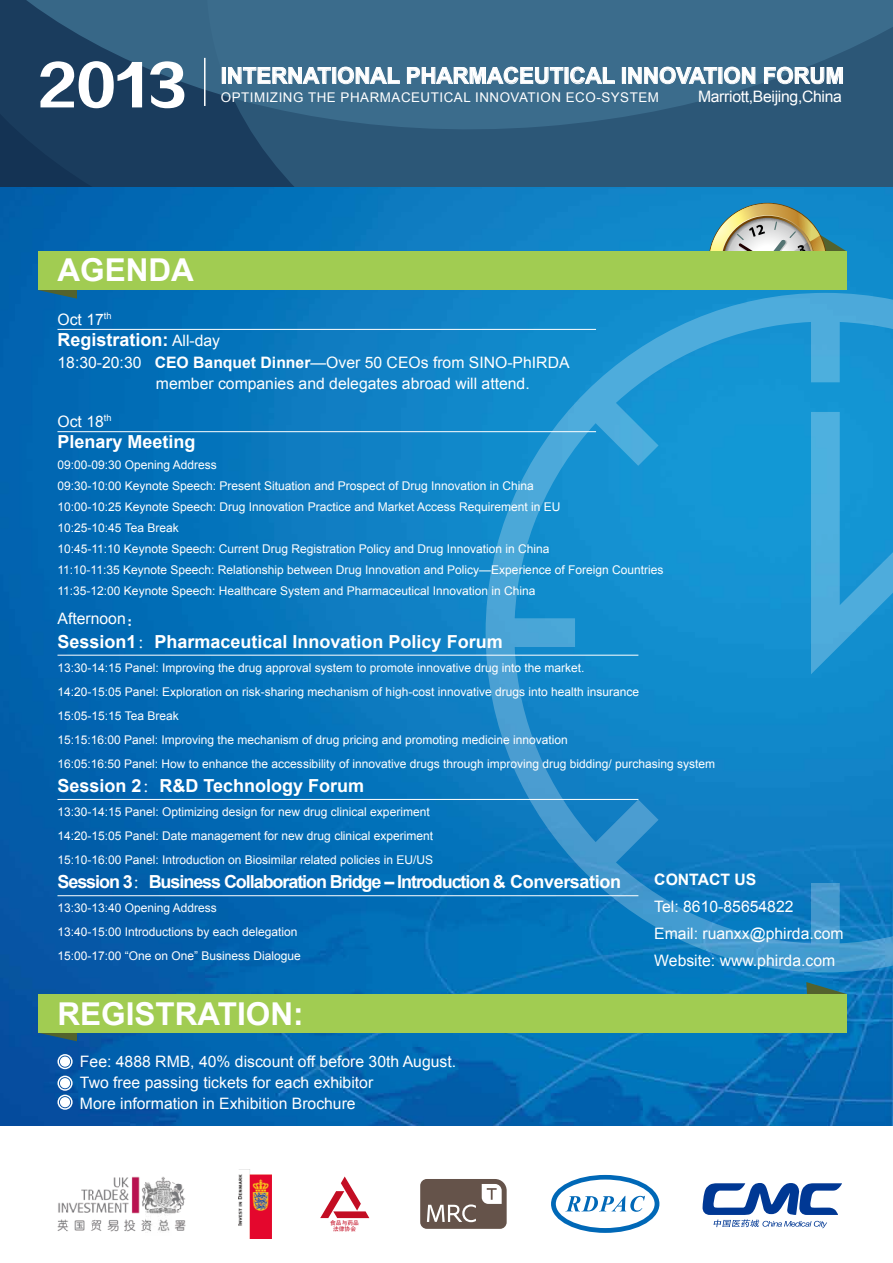
<style>
.page{position:relative;width:893px;height:1263px;background:#fff}
.page>*{position:absolute;margin:0;border:0;box-sizing:border-box;transform-origin:0 0}
.t1{font:53.85px "FZZDHJW GB1 0";color:#fff}
.t2{font:700 31.5px "Arial";color:#fff}
.t3{font:700 22.2px "Arial";color:#fff}
.t4{font:700 18px "Arial";color:#fff}
.t5{font:700 18px "Arial";letter-spacing:-.06em;color:#fff}
.t6{font:15.75px/27px "Arial";color:#fff}
.t7{font:15.75px "Arial";letter-spacing:-.02em;color:#fff}
.t8{font:700 15.75px "Arial";color:#fff}
.t9{font:13.35px "Arial";letter-spacing:.04em;color:#fff}
.t10{font:12px/24px "Arial";color:#fff}
.t11{font:5.85px/6.1px "DFP Hei W9 G Bpc EUC H";color:#c30d23;text-align:center}
.s1{font-weight:400;font-size:15.75px}
.s2{font-weight:700}
.s3{font-family:"FZLTHJW GB1 0"}
.s4{font-family:"Adobe Song Std";font-weight:300}
</style>
<div class="page">
<img style="left:0;top:187px;width:893px;height:939px">
<svg style="left:486px;top:293px;width:407px;height:679px;background:#198dcc"></svg>
<svg style="left:811px;top:412px;width:82px;height:262px;background:#2c9ed6"></svg>
<hr style="left:57px;top:655px;width:581px;height:1px;background:#fff">
<hr style="left:57px;top:799px;width:581px;height:1px;background:#fff">
<hr style="left:57px;top:895px;width:581px;height:1px;background:#fff">
<hr style="left:57px;top:329px;width:539px;height:1px;background:#fff">
<hr style="left:57px;top:431px;width:539px;height:1px;background:#fff">
<svg style="left:701px;top:196px;width:146px;height:55px;background:#71a1a7"></svg>
<svg style="left:38px;top:290px;width:39px;height:9px"></svg>
<div style="left:38px;top:251px;width:809px;height:39px;background:#a1cc52"></div>
<svg style="left:57px;top:1054px;width:16px;height:15px"></svg>
<svg style="left:57px;top:1076px;width:16px;height:34px"></svg>
<svg style="left:806px;top:982px;width:41px;height:12px"></svg>
<svg style="left:38px;top:1033px;width:39px;height:8px"></svg>
<div style="left:38px;top:994px;width:809px;height:39px;background:#a1cc52"></div>
<svg style="left:0;top:129px;width:207px;height:58px;background:#18395a"></svg>
<svg style="left:0;top:0;width:207px;height:129px;background:#234a6b"></svg>
<svg style="left:207px;top:0;width:686px;height:187px;background:#336181"></svg>
<svg style="left:320px;top:1176px;width:49px;height:42px"></svg>
<svg style="left:420px;top:1179px;width:87px;height:50px;background:#807169"></svg>
<svg style="left:702px;top:1183px;width:140px;height:45px"></svg>
<img style="left:57px;top:1176px;width:129px;height:56px">
<img style="left:239px;top:1169px;width:33px;height:70px">
<div style="left:551px;top:1175px;width:108px;height:58px;border:8px solid #0068b7;border-radius:50%"></div>
<svg style="left:556px;top:1179px;width:99px;height:49px"></svg>
<div style="left:222px;top:67px;width:4px;height:17px;border:1px solid #fff"></div>
<svg style="left:228px;top:67px;width:103px;height:17px;background:#799ab0"></svg>
<div style="left:332px;top:67px;width:4px;height:17px;border:1px solid #fff"></div>
<svg style="left:338px;top:67px;width:62px;height:17px"></svg>
<svg style="left:407px;top:67px;width:156px;height:17px;background:#7799af"></svg>
<svg style="left:570px;top:67px;width:45px;height:17px"></svg>
<div style="left:622px;top:67px;width:4px;height:17px;border:1px solid #fff"></div>
<svg style="left:628px;top:67px;width:89px;height:17px;background:#7799af"></svg>
<svg style="left:724px;top:67px;width:31px;height:17px"></svg>
<svg style="left:764px;top:67px;width:79px;height:17px"></svg>
<hr style="left:204px;top:58px;width:2px;height:48px;background:#fff">
<h1 class="t1" style="left:38px;top:55px;width:150px">2013</h1>
<h3 class="t3" style="left:221px;top:61px;width:625px">INTERNATIONAL PHARMACEUTICAL INNOVATION FORUM</h3>
<p class="t9" style="left:221px;top:89px;width:440px">OPTIMIZING THE PHARMACEUTICAL INNOVATION ECO-SYSTEM</p>
<h3 class="t7" style="left:698px;top:86px;width:145px">Marriott,Beijing,China</h3>
<h2 class="t2" style="left:57px;top:249px;width:138px">AGENDA</h2>
<h3 class="t6" style="left:57px;top:306px;width:56px">Oct 17<sup>th</sup></h3>
<h3 class="t4" style="left:57px;top:327px;width:164px">Registration: <span class="s1">All-day</span></h3>
<h3 class="t6" style="left:57px;top:349px;width:514px">18:30-20:30 <span class="s2">CEO Banquet Dinner</span>—Over 50 CEOs from SINO-PhIRDA</h3>
<h3 class="t6" style="left:156px;top:370px;width:375px">member companies and delegates abroad will attend.</h3>
<h3 class="t6" style="left:57px;top:408px;width:56px">Oct 18<sup>th</sup></h3>
<h3 class="t4" style="left:57px;top:429px;width:140px">Plenary Meeting</h3>
<p class="t10" style="left:57px;top:454px;width:607px;line-height:21px">09:00-09:30 Opening Address<br>09:30-10:00 Keynote Speech: Present Situation and Prospect of Drug Innovation in China<br>10:00-10:25 Keynote Speech: Drug Innovation Practice and Market Access Requirement in EU<br>10:25-10:45 Tea Break<br>10:45-11:10 Keynote Speech: Current Drug Registration Policy and Drug Innovation in China<br>11:10-11:35 Keynote Speech: Relationship between Drug Innovation and Policy—Experience of Foreign Countries 11:35-12:00 Keynote Speech: Healthcare System and Pharmaceutical Innovation in China</p>
<h3 class="t6" style="left:57px;top:605px;width:86px">Afternoon<span class="s3">：</span></h3>
<h3 class="t4" style="left:57px;top:629px;width:447px">Session1<span class="s4">：</span>Pharmaceutical Innovation Policy Forum</h3>
<p class="t10" style="left:57px;top:656px;width:659px">13:30-14:15 Panel: Improving the drug approval system to promote innovative drug into the market.<br>14:20-15:05 Panel: Exploration on risk-sharing mechanism of high-cost innovative drugs into health insurance<br>15:05-15:15 Tea Break<br>15:15:16:00 Panel: Improving the mechanism of drug pricing and promoting medicine innovation<br>16:05:16:50 Panel: How to enhance the accessibility of innovative drugs through improving drug bidding/ purchasing system</p>
<h3 class="t4" style="left:57px;top:773px;width:308px">Session 2<span class="s4">：</span>R&amp;D Technology Forum</h3>
<p class="t10" style="left:57px;top:800px;width:377px">13:30-14:15 Panel: Optimizing design for new drug clinical experiment<br>14:20-15:05 Panel: Date management for new drug clinical experiment<br>15:10-16:00 Panel: Introduction on Biosimilar related policies in EU/US</p>
<h3 class="t5" style="left:57px;top:869px;width:565px">Session 3<span class="s4">：</span>Business Collaboration Bridge – Introduction &amp; Conversation</h3>
<p class="t10" style="left:57px;top:896px;width:245px">13:30-13:40 Opening Address<br>13:40-15:00 Introductions by each delegation<br>15:00-17:00 “One on One” Business Dialogue</p>
<h3 class="t8" style="left:654px;top:869px;width:104px">CONTACT US</h3>
<h3 class="t6" style="left:654px;top:893px;width:191px">Tel: 8610-85654822<br>Email: ruanxx@phirda.com<br>Website: www.phirda.com</h3>
<h2 class="t2" style="left:57px;top:993px;width:248px">REGISTRATION:</h2>
<h3 class="t6" style="left:80px;top:1051px;width:378px;line-height:21px">Fee: 4888 RMB, 40% discount off before 30th August.<br>Two free passing tickets for each exhibitor<br>More information in Exhibition Brochure</h3>
<p class="t11" style="left:330px;top:1220px;width:30px">食品与药品法律协会</p>
</div>
